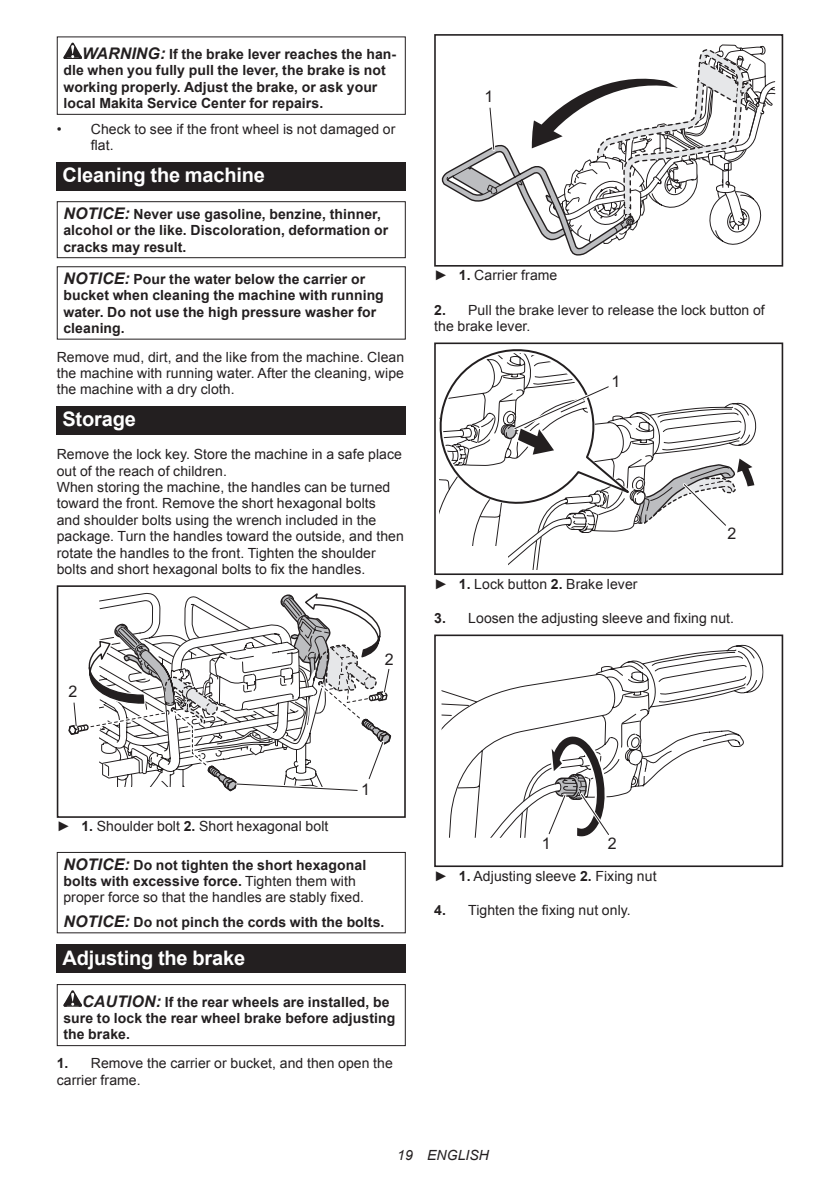
<style>
.page{position:relative;width:840px;height:1191px;background:#fff}
.page>*{position:absolute;margin:0;border:0;box-sizing:border-box;transform-origin:0 0}
.t1{font:700 20px "Arial";letter-spacing:-.01em;color:#fff}
.t2{font:16px "Arial";color:#231f20}
.t3{font:14px/16.4px "Arial";letter-spacing:.005em;color:#231f20}
.t4{font:700 14px/16.4px "Arial";letter-spacing:.005em;color:#231f20}
.t5{font:italic 14px "Arial";letter-spacing:.005em;color:#231f20}
.s1{font-style:italic;font-size:16px}
.s2{font-weight:700}
.s3{font-weight:700;font-style:italic;font-size:16px}
</style>
<div class="page">
<svg style="left:63px;top:43px;width:19px;height:16px"></svg>
<div style="left:57px;top:36px;width:348px;height:79px;border:1px solid #231f20"></div>
<div style="left:57px;top:162px;width:348px;height:28px;background:#231f20"></div>
<div style="left:57px;top:201px;width:348px;height:57px;border:1px solid #231f20"></div>
<div style="left:57px;top:266px;width:348px;height:74px;border:1px solid #231f20"></div>
<div style="left:57px;top:406px;width:348px;height:28px;background:#231f20"></div>
<div style="left:57px;top:585px;width:348px;height:233px;border:2px solid #231f20"></div>
<svg style="left:67px;top:585px;width:325px;height:207px"></svg>
<div style="left:57px;top:852px;width:348px;height:81px;border:1px solid #231f20"></div>
<div style="left:57px;top:944px;width:348px;height:29px;background:#231f20"></div>
<svg style="left:63px;top:990px;width:19px;height:16px"></svg>
<div style="left:57px;top:984px;width:348px;height:62px;border:1px solid #231f20"></div>
<div style="left:434px;top:34px;width:348px;height:233px;border:2px solid #231f20"></div>
<svg style="left:441px;top:34px;width:334px;height:222px"></svg>
<div style="left:434px;top:342px;width:348px;height:233px;border:2px solid #231f20"></div>
<svg style="left:434px;top:342px;width:320px;height:227px"></svg>
<svg style="left:441px;top:644px;width:322px;height:194px"></svg>
<div style="left:434px;top:634px;width:348px;height:233px;border:2px solid #231f20"></div>
<svg style="left:467px;top:734px;width:145px;height:104px"></svg>
<p class="t4" style="left:63px;top:46px;width:334px;text-indent:19px"><span class="s1">WARNING:</span> If the brake lever reaches the han&shy;dle when you fully pull the lever, the brake is not working properly. Adjust the brake, or ask your local Makita Service Center for repairs.</p>
<p class="t3" style="left:91px;top:121px;width:306px;text-indent:-34px">• Check to see if the front wheel is not damaged or flat.</p>
<h1 class="t1" style="left:62px;top:161px;width:204px">Cleaning the machine</h1>
<p class="t4" style="left:63px;top:206px;width:326px"><span class="s1">NOTICE:</span> Never use gasoline, benzine, thinner, alcohol or the like. Discoloration, deformation or cracks may result.</p>
<p class="t4" style="left:63px;top:271px;width:322px"><span class="s1">NOTICE:</span> Pour the water below the carrier or bucket when cleaning the machine with running water. Do not use the high pressure washer for cleaning.</p>
<p class="t3" style="left:57px;top:349px;width:349px;text-align:justify">Remove mud, dirt, and the like from the machine. Clean the machine with running water. After the cleaning, wipe the machine with a dry cloth.</p>
<h1 class="t1" style="left:62px;top:405px;width:75px">Storage</h1>
<p class="t3" style="left:57px;top:446px;width:348px">Remove the lock key. Store the machine in a safe place out of the reach of children.<br>When storing the machine, the handles can be turned toward the front. Remove the short hexagonal bolts<br>and shoulder bolts using the wrench included in the package. Turn the handles toward the outside, and then rotate the handles to the front. Tighten the shoulder bolts and short hexagonal bolts to fix the handles.</p>
<p class="t2" style="left:69px;top:681px;width:10px">2</p>
<p class="t2" style="left:384px;top:649px;width:10px">2</p>
<p class="t2" style="left:484px;top:86px;width:10px">1</p>
<p class="t3" style="left:434px;top:267px;width:125px">► <span class="s2">1.</span> Carrier frame</p>
<p class="t3" style="left:434px;top:302px;width:332px"><span class="s2">2.</span> Pull the brake lever to release the lock button of the brake lever.</p>
<p class="t2" style="left:611px;top:371px;width:10px">1</p>
<p class="t2" style="left:727px;top:523px;width:10px">2</p>
<p class="t3" style="left:434px;top:575px;width:205px">► <span class="s2">1.</span> Lock button <span class="s2">2.</span> Brake lever</p>
<p class="t3" style="left:434px;top:610px;width:301px"><span class="s2">3.</span> Loosen the adjusting sleeve and fixing nut.</p>
<p class="t2" style="left:361px;top:779px;width:10px">1</p>
<p class="t3" style="left:57px;top:818px;width:273px">► <span class="s2">1.</span> Shoulder bolt <span class="s2">2.</span> Short hexagonal bolt</p>
<p class="t3" style="left:63px;top:856px;width:304px"><span class="s3">NOTICE:</span> <span class="s2">Do not tighten the short hexagonal bolts with excessive force.</span> Tighten them with proper force so that the handles are stably fixed.</p>
<p class="t4" style="left:63px;top:914px;width:322px"><span class="s1">NOTICE:</span> Do not pinch the cords with the bolts.</p>
<h1 class="t1" style="left:62px;top:944px;width:184px">Adjusting the brake</h1>
<p class="t4" style="left:63px;top:994px;width:333px;text-indent:19px"><span class="s1">CAUTION:</span> If the rear wheels are installed, be sure to lock the rear wheel brake before adjusting the brake.</p>
<p class="t3" style="left:57px;top:1055px;width:337px"><span class="s2">1.</span> Remove the carrier or bucket, and then open the carrier frame.</p>
<p class="t2" style="left:541px;top:833px;width:10px">1</p>
<p class="t2" style="left:607px;top:833px;width:10px">2</p>
<p class="t3" style="left:434px;top:867px;width:224px">► <span class="s2">1.</span> Adjusting sleeve <span class="s2">2.</span> Fixing nut</p>
<p class="t3" style="left:434px;top:902px;width:198px"><span class="s2">4.</span> Tighten the fixing nut only.</p>
<p class="t5" style="left:397px;top:1146px;width:93px">19 ENGLISH</p>
</div>
